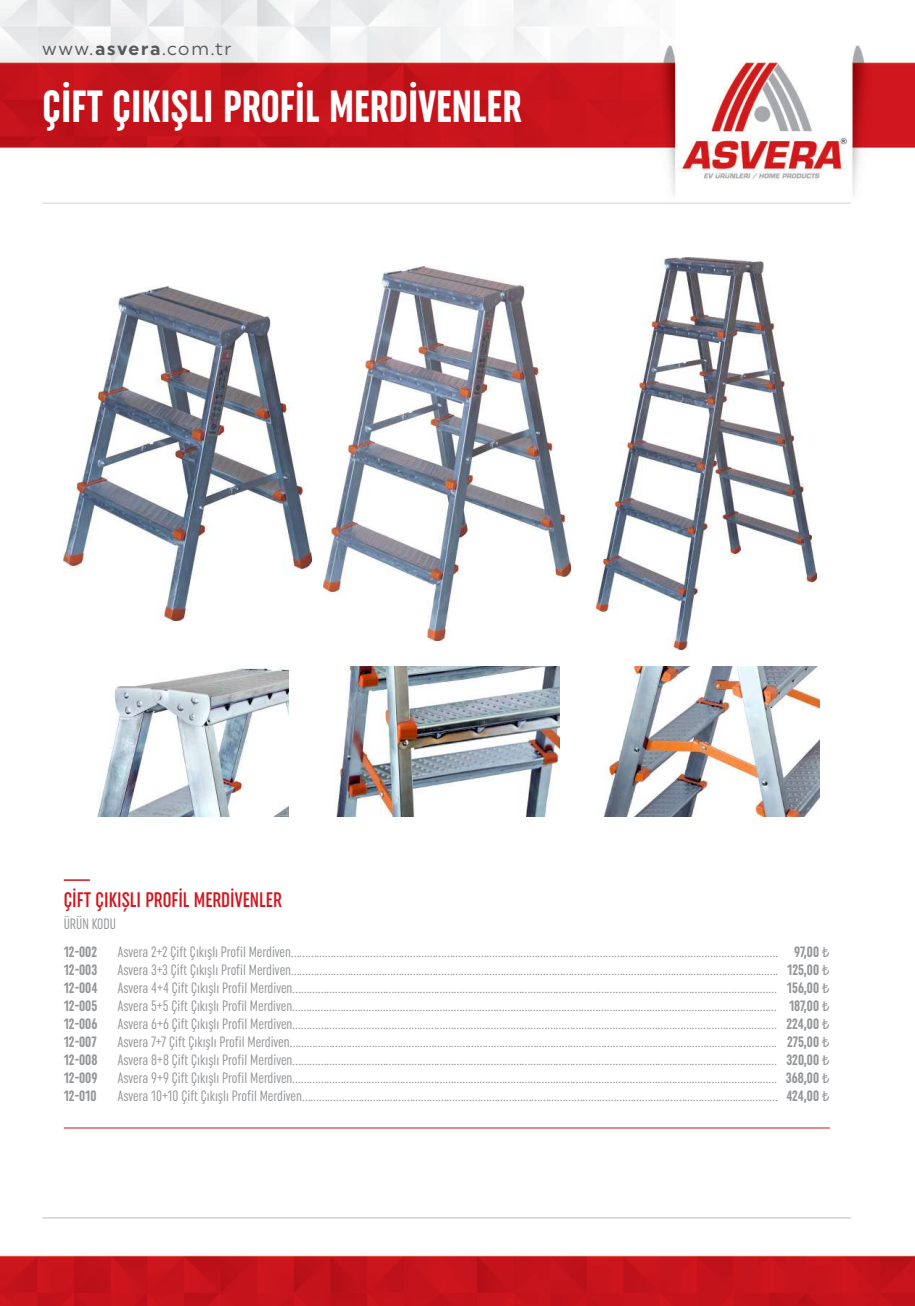
<style>
.page{position:relative;width:915px;height:1306px;background:#fff}
.page>*{position:absolute;margin:0;border:0;box-sizing:border-box;transform-origin:0 0}
.t1{font:45px "Uniform Pro Xcon Bld";color:#fff}
.t2{font:500 21px "Uniform Pro Xcon";color:#d1161e}
.t3{font:18px "Uniform Pro";letter-spacing:.1em;color:#57585a}
.t4{font:15px "Uniform Pro Xcon";color:#939598}
.t5{font:15px/18px "Uniform Pro Xcon Bld";color:#939598;text-align:center}
.s1{font-family:"Uniform Pro Bld"}
.s2{font-family:"Myriad Pro"}
</style>
<div class="page">
<img style="left:0;top:0;width:914px;height:1305px">
<img style="left:64px;top:286px;width:247px;height:334px">
<img style="left:87px;top:666px;width:201px;height:151px">
<img style="left:334px;top:666px;width:225px;height:151px">
<img style="left:593px;top:666px;width:225px;height:151px">
<img style="left:323px;top:266px;width:247px;height:374px">
<img style="left:596px;top:257px;width:220px;height:392px">
<hr style="left:43px;top:203px;width:807px;height:1px;background:#d1d2d4">
<hr style="left:43px;top:1217px;width:807px;height:1px;background:#d1d2d4">
<svg style="left:64px;top:879px;width:26px;height:1px"></svg>
<hr style="left:64px;top:1127px;width:765px;height:1px;background:#d1161e">
<p class="t3" style="left:43px;top:39px;width:190px">www.<span class="s1">asvera</span>.com.tr</p>
<h1 class="t1" style="left:43px;top:79px;width:480px">ÇİFT ÇIKIŞLI PROFİL MERDİVENLER</h1>
<h2 class="t2" style="left:64px;top:886px;width:219px">ÇIFT ÇIKIŞLI PROFİL MERDIVENLER</h2>
<p class="t4" style="left:64px;top:914px;width:54px">ÜRÜN KODU</p>
<p class="t5" style="left:64px;top:942px;width:35px">12-002</p>
<p class="t4" style="left:118px;top:942px;width:661px">Asvera 2+2 Çift Çıkışlı Profil Merdiven............................................................................................................................................................................</p>
<p class="t5" style="left:64px;top:960px;width:35px">12-003</p>
<p class="t4" style="left:118px;top:960px;width:661px">Asvera 3+3 Çift Çıkışlı Profil Merdiven............................................................................................................................................................................</p>
<p class="t5" style="left:64px;top:978px;width:35px">12-004</p>
<p class="t4" style="left:118px;top:978px;width:660px">Asvera 4+4 Çift Çıkışlı Profil Merdiven...........................................................................................................................................................................</p>
<p class="t5" style="left:64px;top:996px;width:35px">12-005</p>
<p class="t4" style="left:118px;top:996px;width:660px">Asvera 5+5 Çift Çıkışlı Profil Merdiven...........................................................................................................................................................................</p>
<p class="t5" style="left:64px;top:1014px;width:35px">12-006</p>
<p class="t4" style="left:118px;top:1014px;width:660px">Asvera 6+6 Çift Çıkışlı Profil Merdiven...........................................................................................................................................................................</p>
<p class="t5" style="left:64px;top:1032px;width:34px">12-007</p>
<p class="t4" style="left:118px;top:1032px;width:660px">Asvera 7+7 Çift Çıkışlı Profil Merdiven............................................................................................................................................................................</p>
<p class="t5" style="left:64px;top:1050px;width:35px">12-008</p>
<p class="t4" style="left:118px;top:1050px;width:660px">Asvera 8+8 Çift Çıkışlı Profil Merdiven...........................................................................................................................................................................</p>
<p class="t5" style="left:64px;top:1068px;width:35px">12-009</p>
<p class="t4" style="left:118px;top:1068px;width:660px">Asvera 9+9 Çift Çıkışlı Profil Merdiven...........................................................................................................................................................................</p>
<p class="t5" style="left:64px;top:1086px;width:34px">12-010</p>
<p class="t4" style="left:118px;top:1086px;width:661px">Asvera 10+10 Çift Çıkışlı Profil Merdiven........................................................................................................................................................................</p>
<p class="t5" style="left:785px;top:942px;width:45px">97,00 <span class="s2">₺<br></span>125,00 <span class="s2">₺<br></span>156,00 <span class="s2">₺<br></span>187,00 <span class="s2">₺<br></span>224,00 <span class="s2">₺<br></span>275,00 <span class="s2">₺<br></span>320,00 <span class="s2">₺<br></span>368,00 <span class="s2">₺<br></span>424,00 <span class="s2">₺</span></p>
</div>
